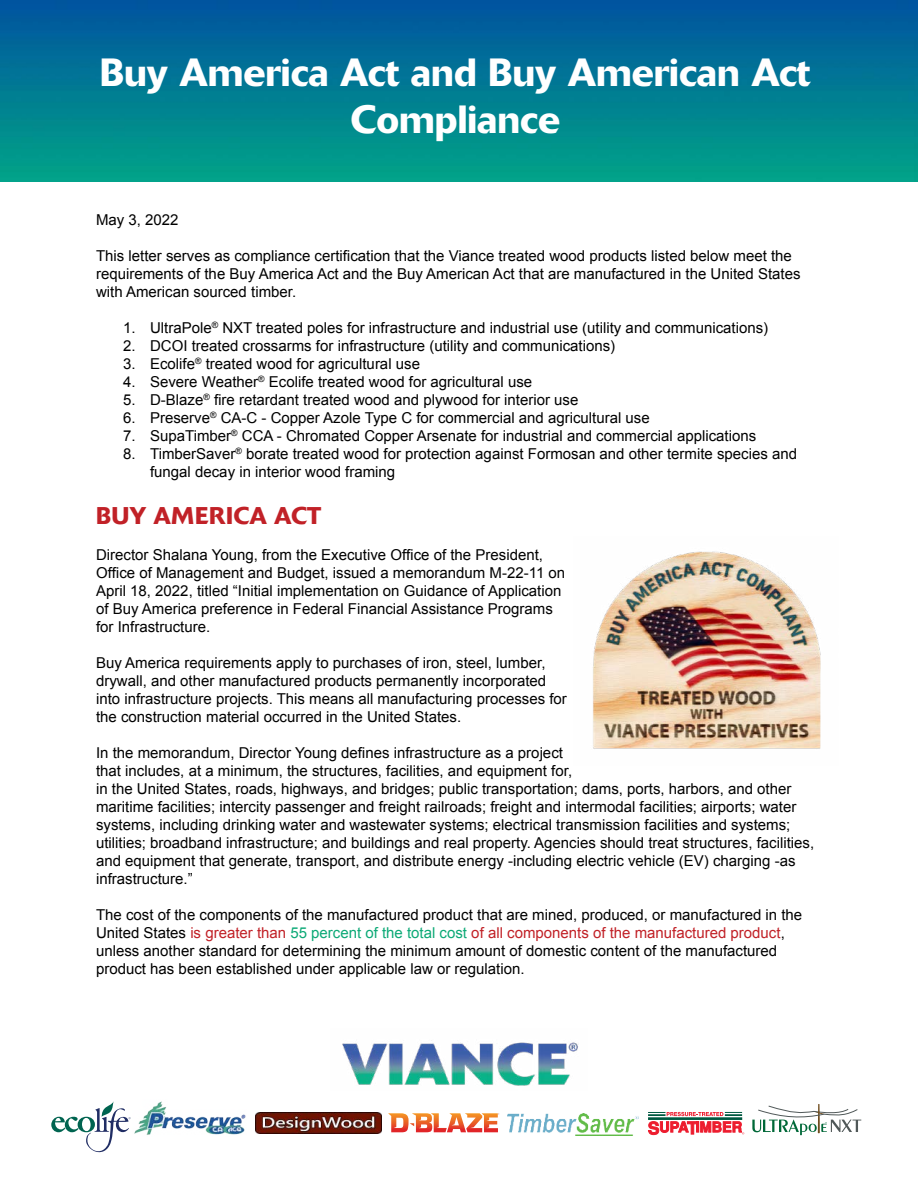
<style>
.page{position:relative;width:918px;height:1188px;background:#fff}
.page>*{position:absolute;margin:0;border:0;box-sizing:border-box;transform-origin:0 0}
.t1{font:500 39px/46.8px "Delta";color:#fff;text-align:center}
.t2{font:500 24px "Delta";letter-spacing:.01em;color:#c12127}
.t3{font:15px/18px "Arial";color:#000}
.s1{color:#c12127}
.s2{color:#0ca976}
</style>
<div class="page">
<svg style="left:648px;top:1112px;width:96px;height:24px"></svg>
<svg style="left:51px;top:1101px;width:80px;height:52px"></svg>
<img style="left:508px;top:1113px;width:131px;height:22px">
<img style="left:255px;top:1112px;width:127px;height:21px">
<img style="left:134px;top:1101px;width:112px;height:34px">
<svg style="left:752px;top:1104px;width:109px;height:31px"></svg>
<svg style="left:388px;top:1113px;width:111px;height:19px"></svg>
<img style="left:342px;top:1042px;width:237px;height:44px">
<img style="left:0;top:0;width:918px;height:181px">
<img style="left:593px;top:551px;width:228px;height:198px">
<h1 class="t1" style="left:100px;top:49px;width:712px">Buy America Act and Buy American Act<br>Compliance</h1>
<p class="t3" style="left:96px;top:211px;width:84px">May 3, 2022</p>
<p class="t3" style="left:96px;top:247px;width:706px">This letter serves as compliance certification that the Viance treated wood products listed below meet the requirements of the Buy America Act and the Buy American Act that are manufactured in the United States with American sourced timber.</p>
<p class="t3" style="left:123px;top:319px;width:647px">1. UltraPole<sup>®</sup> NXT treated poles for infrastructure and industrial use (utility and communications)</p>
<p class="t3" style="left:123px;top:337px;width:494px">2. DCOI treated crossarms for infrastructure (utility and communications)</p>
<p class="t3" style="left:123px;top:355px;width:298px">3. Ecolife<sup>®</sup> treated wood for agricultural use</p>
<p class="t3" style="left:123px;top:373px;width:411px">4. Severe Weather<sup>®</sup> Ecolife treated wood for agricultural use</p>
<p class="t3" style="left:123px;top:391px;width:457px">5. D-Blaze<sup>®</sup> fire retardant treated wood and plywood for interior use</p>
<p class="t3" style="left:123px;top:409px;width:528px">6. Preserve<sup>®</sup> CA-C - Copper Azole Type C for commercial and agricultural use</p>
<p class="t3" style="left:123px;top:427px;width:635px">7. SupaTimber<sup>®</sup> CCA - Chromated Copper Arsenate for industrial and commercial applications</p>
<p class="t3" style="left:150px;top:445px;width:649px;text-indent:-27px">8. TimberSaver<sup>®</sup> borate treated wood for protection against Formosan and other termite species and fungal decay in interior wood framing</p>
<h2 class="t2" style="left:96px;top:501px;width:227px">BUY AMERICA ACT</h2>
<p class="t3" style="left:96px;top:545px;width:471px">Director Shalana Young, from the Executive Office of the President, Office of Management and Budget, issued a memorandum M-22-11 on April 18, 2022, titled “Initial implementation on Guidance of Application of Buy America preference in Federal Financial Assistance Programs for Infrastructure.</p>
<p class="t3" style="left:96px;top:653px;width:472px">Buy America requirements apply to purchases of iron, steel, lumber, drywall, and other manufactured products permanently incorporated into infrastructure projects. This means all manufacturing processes for the construction material occurred in the United States.</p>
<p class="t3" style="left:96px;top:743px;width:720px">In the memorandum, Director Young defines infrastructure as a project<br>that includes, at a minimum, the structures, facilities, and equipment for,<br>in the United States, roads, highways, and bridges; public transportation; dams, ports, harbors, and other maritime facilities; intercity passenger and freight railroads; freight and intermodal facilities; airports; water systems, including drinking water and wastewater systems; electrical transmission facilities and systems; utilities; broadband infrastructure; and buildings and real property. Agencies should treat structures, facilities, and equipment that generate, transport, and distribute energy -including electric vehicle (EV) charging -as infrastructure.”</p>
<p class="t3" style="left:96px;top:905px;width:708px">The cost of the components of the manufactured product that are mined, produced, or manufactured in the United States <span class="s1">is greater than</span> <span class="s2">55 percent of the total cost</span> <span class="s1">of all components of the manufactured product</span>, unless another standard for determining the minimum amount of domestic content of the manufactured product has been established under applicable law or regulation.</p>
</div>
